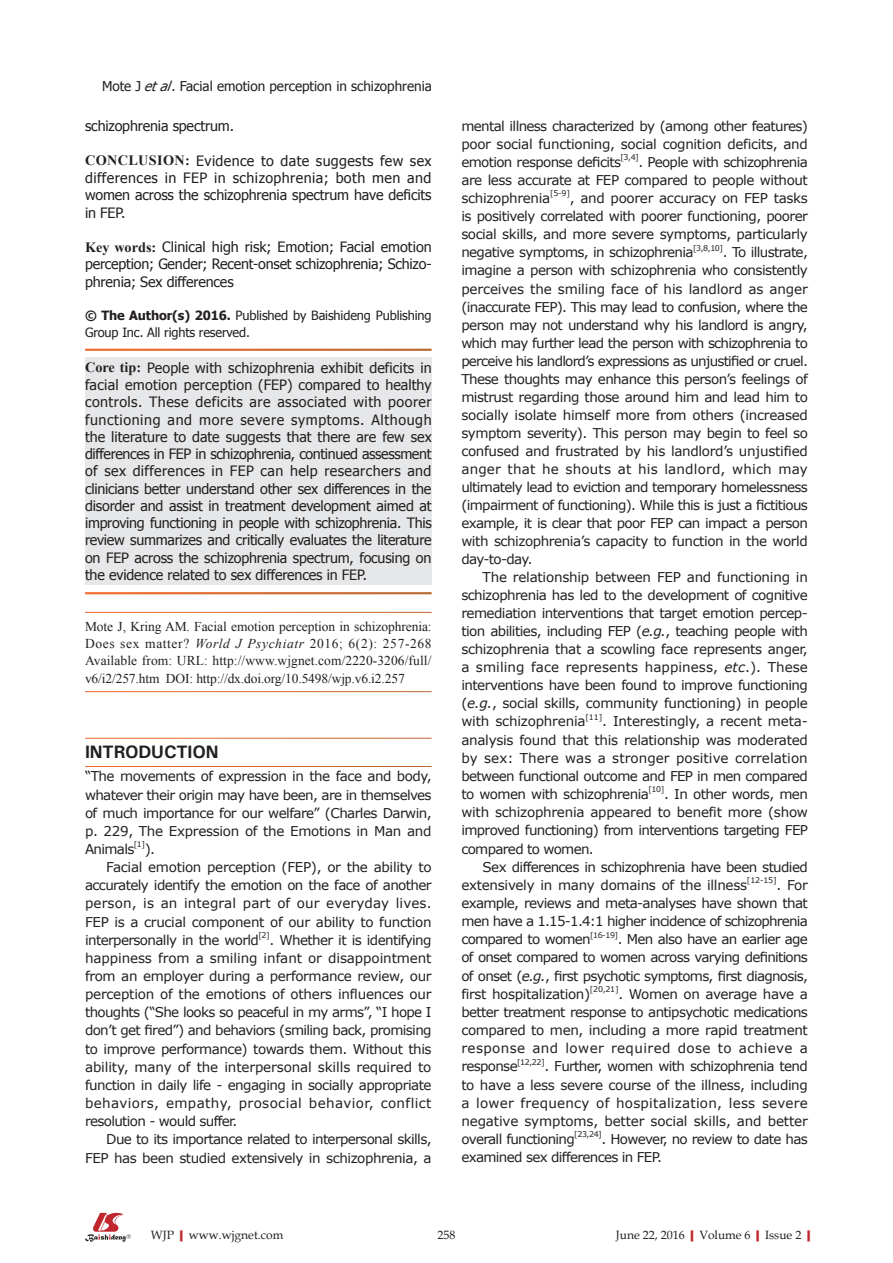
<style>
.page{position:relative;width:893px;height:1263px;background:#fff}
.page>*{position:absolute;margin:0;border:0;box-sizing:border-box;transform-origin:0 0}
.t1{font:700 18px "Univers";letter-spacing:-.01em;color:#231f20}
.t2{font:14.25px/17.2px "Tahoma";letter-spacing:-.01em;color:#231f20;text-align:justify}
.t3{font:13.5px/18.1px "Verdana";letter-spacing:-.035em;color:#231f20;text-align:justify}
.t4{font:13.5px/17.2px "Times New Roman";letter-spacing:-.01em;color:#231f20;text-align:justify}
.t5{font:13.5px "Tahoma";color:#231f20}
.t6{font:13.5px "Verdana";letter-spacing:.01em;color:#231f20}
.t7{font:12.75px/17.2px "Tahoma";letter-spacing:-.01em;color:#231f20}
.t8{font:12px "Book Antiqua";color:#231f20}
.t9{font:7.8px "Verdana";letter-spacing:-.05em;color:#231f20}
.s1{font-style:italic}
.s2{font-family:"Times New Roman";font-weight:700}
.s3{font-weight:700}
.s4{font-weight:700;color:#c0262d}
</style>
<div class="page">
<div style="left:85px;top:357px;width:347px;height:228px;background:#e6e7e9"></div>
<svg style="left:85px;top:1213px;width:46px;height:29px"></svg>
<p class="t5" style="left:102px;top:77px;width:331px">Mote J <span class="s1">etal</span>. Facial emotion perception in schizophrenia</p>
<p class="t2" style="left:85px;top:117px;width:150px">schizophrenia spectrum.</p>
<p class="t2" style="left:85px;top:152px;width:348px"><span class="s2">CONCLUSION:</span> Evidence to date suggests few sex differences in FEP in schizophrenia; both men and women across the schizophrenia spectrum have deficits in FEP.</p>
<p class="t2" style="left:85px;top:238px;width:348px"><span class="s2">Key words:</span> Clinical high risk; Emotion; Facial emotion perception; Gender; Recent-onset schizophrenia; Schizo&shy;phrenia; Sex differences</p>
<p class="t7" style="left:85px;top:306px;width:348px"><span class="s3">© The Author(s) 2016.</span> Published by Baishideng Publishing<br>Group Inc. All rights reserved.</p>
<p class="t2" style="left:85px;top:359px;width:348px"><span class="s2">Core tip:</span> People with schizophrenia exhibit deficits in facial emotion perception (FEP) compared to healthy controls. These deficits are associated with poorer functioning and more severe symptoms. Although the literature to date suggests that there are few sex differences in FEP in schizophrenia, continued assessment of sex differences in FEP can help researchers and clinicians better understand other sex differences in the disorder and assist in treatment development aimed at improving functioning in people with schizophrenia. This review summarizes and critically evaluates the literature on FEP across the schizophrenia spectrum, focusing on the evidence related to sex differences in FEP.</p>
<p class="t4" style="left:85px;top:617px;width:348px">Mote J, Kring AM. Facial emotion perception in schizophrenia:<br>Does sex matter? <span class="s1">World J Psychiatr</span> 2016; 6(2): 257-268<br>Available from: URL: http://www.wjgnet.com/2220-3206/full/ v6/i2/257.htm DOI: http://dx.doi.org/10.5498/wjp.v6.i2.257</p>
<h1 class="t1" style="left:85px;top:740px;width:135px">INTRODUCTION</h1>
<p class="t3" style="left:85px;top:767px;width:348px">“The movements of expression in the face and body, whatever their origin may have been, are in themselves of much importance for our welfare” (Charles Darwin, p. 229, The Expression of the Emotions in Man and Animals</p>
<p class="t9" style="left:134px;top:839px;width:13px">[1]</p>
<p class="t3" style="left:145px;top:839px;width:12px">).</p>
<p class="t3" style="left:106px;top:858px;width:327px">Facial emotion perception (FEP), or the ability to</p>
<p class="t3" style="left:85px;top:876px;width:348px">accurately identify the emotion on the face of another</p>
<p class="t6" style="left:85px;top:895px;width:348px">person, is an integral part of our everyday lives.</p>
<p class="t3" style="left:85px;top:912px;width:348px">FEP is a crucial component of our ability to function</p>
<p class="t3" style="left:85px;top:930px;width:176px">interpersonally in the world</p>
<p class="t9" style="left:258px;top:930px;width:13px">[2]</p>
<p class="t3" style="left:85px;top:930px;width:348px;text-indent:184px">. Whether it is identifying happiness from a smiling infant or disappointment from an employer during a performance review, our perception of the emotions of others influences our thoughts (“She looks so peaceful in my arms”, “I hope I don’t get fired”) and behaviors (smiling back, promising to improve performance) towards them. Without this ability, many of the interpersonal skills required to function in daily life - engaging in socially appropriate behaviors, empathy, prosocial behavior, conflict resolution - would suffer.</p>
<p class="t3" style="left:85px;top:1130px;width:348px;text-align:right">Due to its importance related to interpersonal skills,<br>FEP has been studied extensively in schizophrenia, a</p>
<p class="t3" style="left:461px;top:116px;width:348px">mental illness characterized by (among other features) poor social functioning, social cognition deficits, and emotion response deficits</p>
<p class="t9" style="left:620px;top:152px;width:20px">[3,4]</p>
<p class="t3" style="left:461px;top:152px;width:348px;text-indent:177px">. People with schizophrenia are less accurate at FEP compared to people without schizophrenia</p>
<p class="t9" style="left:550px;top:188px;width:22px">[5-9]</p>
<p class="t3" style="left:461px;top:188px;width:348px;text-indent:108px">, and poorer accuracy on FEP tasks is positively correlated with poorer functioning, poorer social skills, and more severe symptoms, particularly negative symptoms, in schizophrenia</p>
<p class="t9" style="left:693px;top:243px;width:32px">[3,8,10]</p>
<p class="t3" style="left:461px;top:243px;width:348px;text-indent:261px">. To illustrate, imagine a person with schizophrenia who consistently perceives the smiling face of his landlord as anger (inaccurate FEP). This may lead to confusion, where the person may not understand why his landlord is angry, which may further lead the person with schizophrenia to perceive his landlord’s expressions as unjustified or cruel.<br>These thoughts may enhance this person’s feelings of mistrust regarding those around him and lead him to socially isolate himself more from others (increased symptom severity). This person may begin to feel so confused and frustrated by his landlord’s unjustified anger that he shouts at his landlord, which may ultimately lead to eviction and temporary homelessness (impairment of functioning). While this is just a fictitious example, it is clear that poor FEP can impact a person with schizophrenia’s capacity to function in the world day-to-day.</p>
<p class="t3" style="left:461px;top:568px;width:348px;text-indent:21px">The relationship between FEP and functioning in schizophrenia has led to the development of cognitive remediation interventions that target emotion percep&shy;tion abilities, including FEP (<span class="s1">e.g.</span>, teaching people with schizophrenia that a scowling face represents anger, a smiling face represents happiness, <span class="s1">etc</span>.). These interventions have been found to improve functioning (<span class="s1">e.g.</span>, social skills, community functioning) in people with schizophrenia</p>
<p class="t9" style="left:585px;top:712px;width:18px">[11]</p>
<p class="t3" style="left:461px;top:712px;width:348px;text-indent:141px">. Interestingly, a recent meta&shy;analysis found that this relationship was moderated by sex: There was a stronger positive correlation between functional outcome and FEP in men compared to women with schizophrenia</p>
<p class="t9" style="left:648px;top:784px;width:18px">[10]</p>
<p class="t3" style="left:461px;top:785px;width:348px;text-indent:203px">. In other words, men with schizophrenia appeared to benefit more (show improved functioning) from interventions targeting FEP compared to women.</p>
<p class="t3" style="left:461px;top:857px;width:348px;text-indent:21px">Sex differences in schizophrenia have been studied extensively in many domains of the illness</p>
<p class="t9" style="left:747px;top:875px;width:31px">[12-15]</p>
<p class="t3" style="left:461px;top:875px;width:348px;text-indent:315px">. For example, reviews and meta-analyses have shown that men have a 1.15-1.4:1 higher incidence of schizophrenia compared to women</p>
<p class="t9" style="left:590px;top:930px;width:30px">[16-19]</p>
<p class="t3" style="left:461px;top:930px;width:348px;text-indent:156px">. Men also have an earlier age of onset compared to women across varying definitions of onset (<span class="s1">e.g.</span>, first psychotic symptoms, first diagnosis, first hospitalization)</p>
<p class="t9" style="left:590px;top:984px;width:30px">[20,21]</p>
<p class="t3" style="left:461px;top:984px;width:348px;text-indent:157px">. Women on average have a better treatment response to antipsychotic medications compared to men, including a more rapid treatment response and lower required dose to achieve a response</p>
<p class="t9" style="left:517px;top:1057px;width:29px">[12,22]</p>
<p class="t3" style="left:461px;top:1057px;width:348px;text-indent:83px">. Further, women with schizophrenia tend to have a less severe course of the illness, including a lower frequency of hospitalization, less severe negative symptoms, better social skills, and better overall functioning</p>
<p class="t9" style="left:574px;top:1129px;width:29px">[23,24]</p>
<p class="t3" style="left:461px;top:1129px;width:348px;text-indent:140px">. However, no review to date has examined sex differences in FEP.</p>
<p class="t8" style="left:151px;top:1227px;width:134px">WJP<span class="s4">|</span>www.wjgnet.com</p>
<p class="t8" style="left:437px;top:1227px;width:19px">258</p>
<p class="t8" style="left:616px;top:1227px;width:202px">June 22, 2016<span class="s4">|</span>Volume 6<span class="s4">|</span>Issue 2<span class="s4">|</span></p>
</div>
